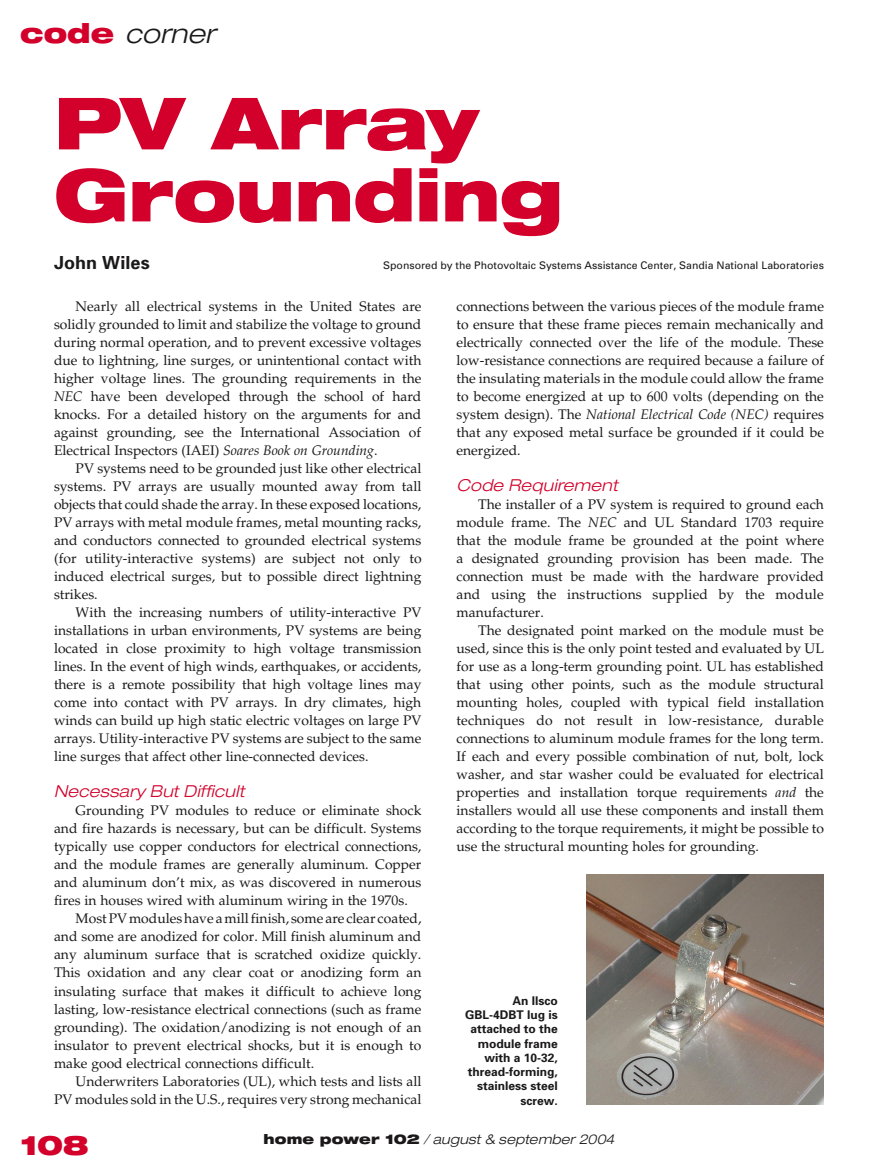
<style>
.page{position:relative;width:878px;height:1175px;background:#fff}
.page>*{position:absolute;margin:0;border:0;box-sizing:border-box;transform-origin:0 0}
.t1{font:900 expanded 72px/72px "Helvetica Neue";letter-spacing:-.01em;color:#d2002a}
.t2{font:italic 300 expanded 27px "Helvetica Neue";letter-spacing:.005em;color:#1a1818}
.t3{font:900 expanded 27px "Helvetica Neue";color:#d2002a}
.t4{font:700 18px "Univers";letter-spacing:.005em;color:#1a1818}
.t5{font:italic 300 expanded 16.5px "Helvetica Neue";letter-spacing:.02em;color:#d2002a}
.t6{font:13.8px/18px "Palatino";color:#1a1818;text-align:justify}
.t7{font:italic 300 expanded 13.5px "Helvetica Neue";letter-spacing:.02em;color:#1a1818}
.t8{font:700 12px/14.2px "Univers";color:#1a1818;text-align:right}
.t9{font:10.5px "Univers";color:#1a1818}
.s1{font-weight:900;font-style:normal;color:#d2002a}
.s2{font-style:italic}
.s3{font-weight:900;font-style:normal}
</style>
<div class="page">
<img style="left:586px;top:874px;width:238px;height:230px">
<h2 class="t2" style="left:20px;top:17px;width:196px"><span class="s1">code</span> corner</h2>
<h1 class="t1" style="left:54px;top:85px;width:511px">PV Array<br>Grounding</h1>
<h3 class="t4" style="left:54px;top:251px;width:97px">John Wiles</h3>
<p class="t9" style="left:383px;top:259px;width:442px">Sponsored by the Photovoltaic Systems Assistance Center, Sandia National Laboratories</p>
<p class="t6" style="left:456px;top:298px;width:369px">connections between the various pieces of the module frame to ensure that these frame pieces remain mechanically and electrically connected over the life of the module. These low-resistance connections are required because a failure of the insulating materials in the module could allow the frame to become energized at up to 600 volts (depending on the system design). The <span class="s2">National Electrical Code (NEC)</span> requires that any exposed metal surface be grounded if it could be energized.</p>
<p class="t5" style="left:456px;top:475px;width:163px">Code Requirement</p>
<p class="t6" style="left:456px;top:496px;width:369px;text-indent:22px">The installer of a PV system is required to ground each module frame. The <span class="s2">NEC</span> and UL Standard 1703 require that the module frame be grounded at the point where a designated grounding provision has been made. The connection must be made with the hardware provided and using the instructions supplied by the module manufacturer.</p>
<p class="t6" style="left:456px;top:622px;width:369px;text-indent:22px">The designated point marked on the module must be used, since this is the only point tested and evaluated by UL for use as a long-term grounding point. UL has established that using other points, such as the module structural mounting holes, coupled with typical field installation techniques do not result in low-resistance, durable connections to aluminum module frames for the long term.<br>If each and every possible combination of nut, bolt, lock washer, and star washer could be evaluated for electrical properties and installation torque requirements <span class="s2">and</span> the installers would all use these components and install them according to the torque requirements, it might be possible to use the structural mounting holes for grounding.</p>
<p class="t6" style="left:54px;top:298px;width:369px;text-indent:22px">Nearly all electrical systems in the United States are solidly grounded to limit and stabilize the voltage to ground during normal operation, and to prevent excessive voltages due to lightning, line surges, or unintentional contact with higher voltage lines. The grounding requirements in the <span class="s2">NEC</span> have been developed through the school of hard knocks. For a detailed history on the arguments for and against grounding, see the International Association of Electrical Inspectors (IAEI) <span class="s2">Soares Book on Grounding</span>.</p>
<p class="t6" style="left:54px;top:460px;width:369px;text-indent:22px">PV systems need to be grounded just like other electrical systems. PV arrays are usually mounted away from tall objects that could shade the array. In these exposed locations, PV arrays with metal module frames, metal mounting racks, and conductors connected to grounded electrical systems (for utility-interactive systems) are subject not only to induced electrical surges, but to possible direct lightning strikes.</p>
<p class="t6" style="left:54px;top:604px;width:369px;text-indent:22px">With the increasing numbers of utility-interactive PV installations in urban environments, PV systems are being located in close proximity to high voltage transmission lines. In the event of high winds, earthquakes, or accidents, there is a remote possibility that high voltage lines may come into contact with PV arrays. In dry climates, high winds can build up high static electric voltages on large PV arrays. Utility-interactive PV systems are subject to the same line surges that affect other line-connected devices.</p>
<p class="t5" style="left:54px;top:781px;width:192px">Necessary But Difficult</p>
<p class="t6" style="left:76px;top:802px;width:347px">Grounding PV modules to reduce or eliminate shock</p>
<p class="t6" style="left:54px;top:820px;width:369px">and fire hazards is necessary, but can be difficult. Systems</p>
<p class="t6" style="left:54px;top:838px;width:369px">typically use copper conductors for electrical connections,</p>
<p class="t6" style="left:54px;top:856px;width:369px">and the module frames are generally aluminum. Copper</p>
<p class="t6" style="left:54px;top:874px;width:369px">and aluminum don’t mix, as was discovered in numerous</p>
<p class="t6" style="left:54px;top:892px;width:355px">fires in houses wired with aluminum wiring in the 1970s.</p>
<p class="t6" style="left:76px;top:910px;width:347px">Most PV modules have a mill finish, some are clear coated,</p>
<p class="t6" style="left:54px;top:928px;width:369px">and some are anodized for color. Mill finish aluminum and</p>
<p class="t6" style="left:54px;top:946px;width:369px">any aluminum surface that is scratched oxidize quickly.</p>
<p class="t6" style="left:54px;top:964px;width:369px">This oxidation and any clear coat or anodizing form an</p>
<p class="t6" style="left:54px;top:982px;width:369px">insulating surface that makes it difficult to achieve long</p>
<p class="t6" style="left:54px;top:1000px;width:369px">lasting, low-resistance electrical connections (such as frame</p>
<p class="t6" style="left:54px;top:1018px;width:369px">grounding). The oxidation/anodizing is not enough of an</p>
<p class="t6" style="left:54px;top:1036px;width:369px">insulator to prevent electrical shocks, but it is enough to</p>
<p class="t6" style="left:54px;top:1054px;width:261px">make good electrical connections difficult.</p>
<p class="t6" style="left:76px;top:1072px;width:347px">Underwriters Laboratories (UL), which tests and lists all</p>
<p class="t6" style="left:54px;top:1090px;width:369px">PV modules sold in the U.S., requires very strong mechanical</p>
<p class="t7" style="left:263px;top:1131px;width:352px"><span class="s3">home power 102</span> / august &amp; september 2004</p>
<p class="t8" style="left:465px;top:993px;width:94px">An Ilsco<br>GBL-4DBT lug is attached to the module frame with a 10-32, thread-forming, stainless steel screw.</p>
<h2 class="t3" style="left:20px;top:1128px;width:70px">108</h2>
</div>
